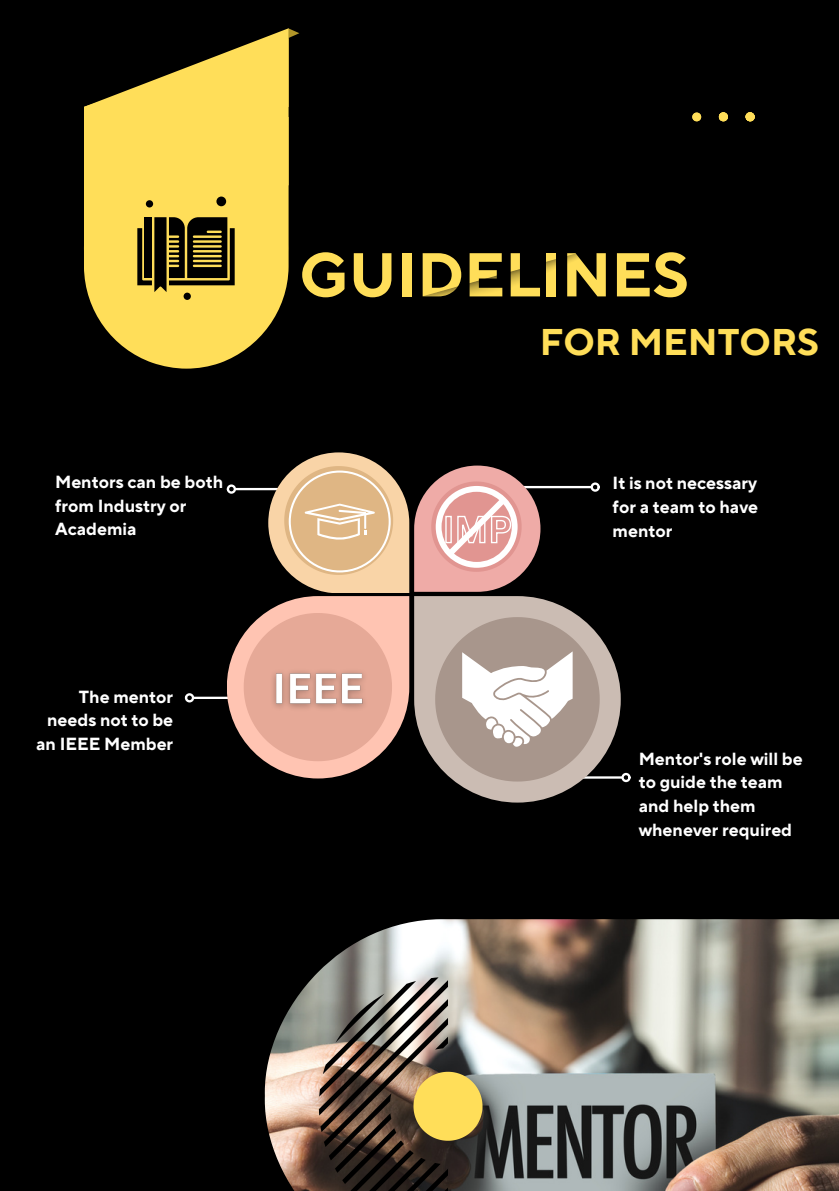
<style>
.page{position:relative;width:839px;height:1191px;background:#fff}
.page>*{position:absolute;margin:0;border:0;box-sizing:border-box;transform-origin:0 0}
.t1{font:700 61.8px "TT Norms Pro";color:#ffde59}
.t2{font:700 37px "TT Norms Pro";color:#ffde59}
.t3{font:700 17.4px/24px "TT Norms Pro";color:#fff}
</style>
<div class="page">
<div style="left:0;top:0;width:838px;height:1191px;background:#000"></div>
<svg style="left:84px;top:185px;width:204px;height:184px"></svg>
<svg style="left:84px;top:28px;width:215px;height:157px"></svg>
<img style="left:265px;top:919px;width:573px;height:272px">
<img style="left:319px;top:977px;width:163px;height:214px">
<svg style="left:692px;top:113px;width:9px;height:8px"></svg>
<svg style="left:718px;top:112px;width:9px;height:9px"></svg>
<svg style="left:745px;top:112px;width:9px;height:9px"></svg>
<div style="left:590px;top:482px;width:10px;height:10px;border:2px solid #fff;border-radius:50%"></div>
<hr style="left:581px;top:776px;width:41px;height:3px;background:#fff">
<div style="left:621px;top:773px;width:9px;height:9px;border:2px solid #fff;border-radius:50%"></div>
<svg style="left:455px;top:636px;width:165px;height:167px;fill:#cbbcb3"></svg>
<hr style="left:194px;top:697px;width:64px;height:2px;background:#fff">
<div style="left:185px;top:693px;width:9px;height:9px;border:2px solid #fff;border-radius:50%"></div>
<svg style="left:227px;top:452px;width:372px;height:330px"></svg>
<img style="left:263px;top:649px;width:111px;height:79px">
<div style="left:84px;top:146px;width:204px;height:204px;background:#ffde59;border-radius:50%"></div>
<svg style="left:110px;top:196px;width:153px;height:150px"></svg>
<p class="t3" style="left:55px;top:470px;width:170px">Mentors can be both from Industry or<br>Academia</p>
<p class="t3" style="left:36px;top:685px;width:139px;text-align:right">The mentor needs not to be an IEEE Member</p>
<p class="t1" style="left:299px;top:238px;width:390px">GUIDELINES</p>
<p class="t2" style="left:539px;top:320px;width:281px">FOR MENTORS</p>
<p class="t3" style="left:612px;top:472px;width:147px;text-align:justify">It is not necessary for a team to have mentor</p>
<p class="t3" style="left:638px;top:747px;width:165px">Mentor's role will be to guide the team and help them whenever required</p>
</div>
